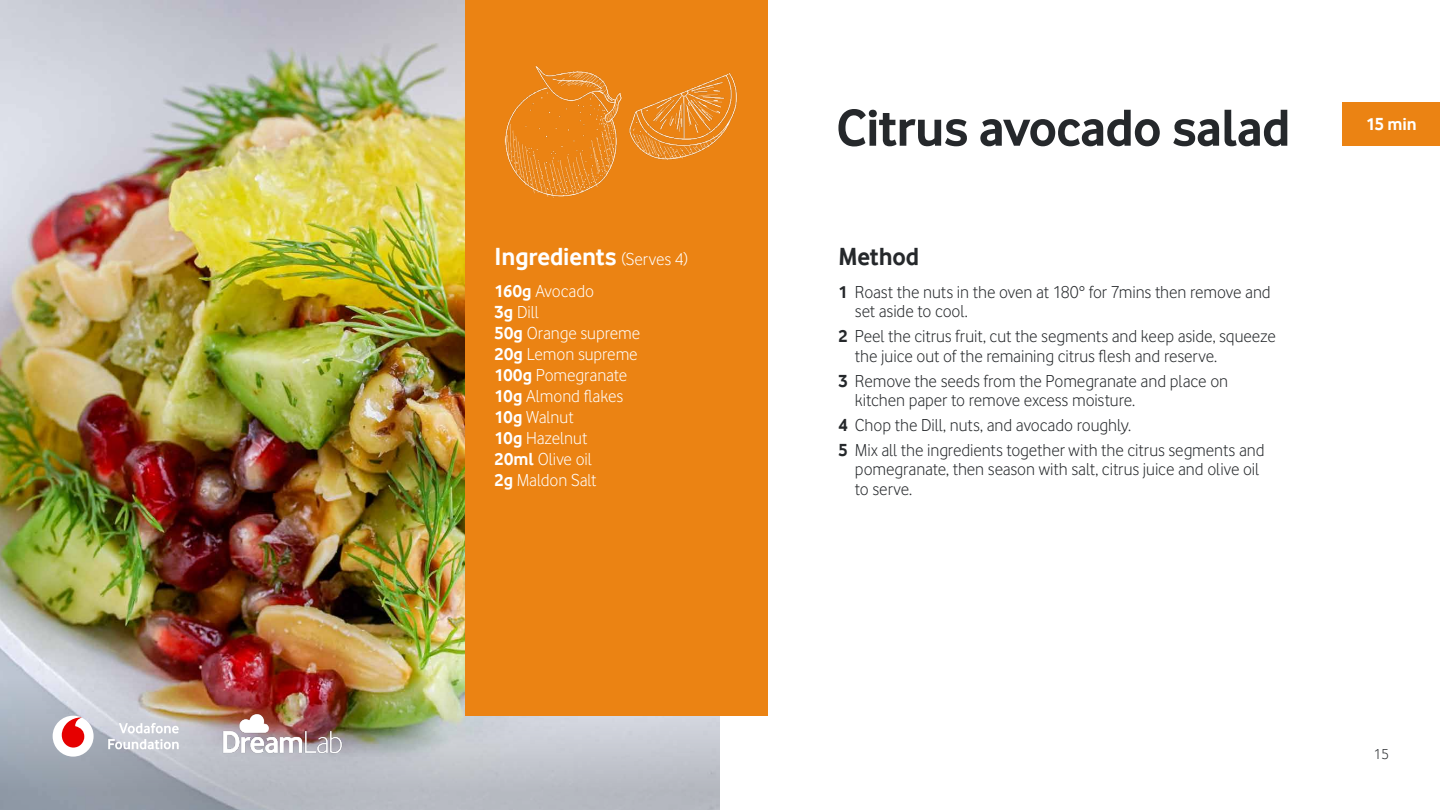
<style>
.page{position:relative;width:1440px;height:810px;background:#fff}
.page>*{position:absolute;margin:0;border:0;box-sizing:border-box;transform-origin:0 0}
.t1{font:700 53.93px "Vodafone Rg";letter-spacing:-.02em;color:#25282b}
.t2{font:700 25.5px "Vodafone Rg";letter-spacing:-.01em;color:#fff}
.t3{font:700 25.5px "Vodafone Rg";letter-spacing:-.005em;color:#25282b}
.t4{font:18px/19.5px "Vodafone Lt";letter-spacing:-.005em;color:#25282b}
.t5{font:18px/21px "Vodafone Lt";letter-spacing:-.005em;color:#fff}
.t6{font:700 18px "Vodafone Rg";color:#fff}
.t7{font:15px "Vodafone Lt";color:#25282b}
.s1{font-family:"Vodafone Lt";font-weight:400;font-size:18px}
.s2{font-family:"Vodafone Rg";font-weight:700}
</style>
<div class="page">
<img style="left:0;top:0;width:720px;height:810px">
<div style="left:465px;top:0;width:303px;height:715px;background:#eb8313"></div>
<img style="left:504px;top:66px;width:234px;height:132px">
<div style="left:1343px;top:102px;width:97px;height:44px;background:#eb8313"></div>
<svg style="left:119px;top:723px;width:60px;height:10px"></svg>
<svg style="left:108px;top:739px;width:71px;height:10px"></svg>
<div style="left:53px;top:716px;width:41px;height:41px;background:#fff;border-radius:50%"></div>
<svg style="left:62px;top:717px;width:22px;height:31px"></svg>
<img style="left:212px;top:711px;width:133px;height:51px">
<h2 class="t2" style="left:495px;top:242px;width:195px">Ingredients <span class="s1">(Serves 4)</span></h2>
<p class="t5" style="left:495px;top:280px;width:147px"><span class="s2">160g</span> Avocado<br><span class="s2">3g</span> Dill<br><span class="s2">50g</span> Orange supreme<br><span class="s2">20g</span> Lemon supreme<br><span class="s2">100g</span> Pomegranate<br><span class="s2">10g</span> Almond flakes<br><span class="s2">10g</span> Walnut<br><span class="s2">10g</span> Hazelnut<br><span class="s2">20ml</span> Olive oil<br><span class="s2">2g</span> Maldon Salt</p>
<h1 class="t1" style="left:836px;top:97px;width:456px">Citrus avocado salad</h1>
<h2 class="t3" style="left:838px;top:242px;width:82px">Method</h2>
<p class="t4" style="left:855px;top:282px;width:417px;text-indent:-17px"><span class="s2">1</span> Roast the nuts in the oven at 180° for 7mins then remove and set aside to cool.</p>
<p class="t4" style="left:855px;top:326px;width:422px;text-indent:-17px"><span class="s2">2</span> Peel the citrus fruit, cut the segments and keep aside, squeeze the juice out of the remaining citrus flesh and reserve.</p>
<p class="t4" style="left:855px;top:371px;width:375px;text-indent:-17px"><span class="s2">3</span> Remove the seeds from the Pomegranate and place on kitchen paper to remove excess moisture.</p>
<p class="t4" style="left:838px;top:412px;width:428px;line-height:24.8px"><span class="s2">4</span> Chop the Dill, nuts, and avocado roughly.<br><span class="s2">5</span> Mix all the ingredients together with the citrus segments and</p>
<p class="t4" style="left:855px;top:459px;width:406px">pomegranate, then season with salt, citrus juice and olive oil to serve.</p>
<p class="t6" style="left:1366px;top:114px;width:52px">15 min</p>
<p class="t7" style="left:1374px;top:745px;width:17px">15</p>
</div>
